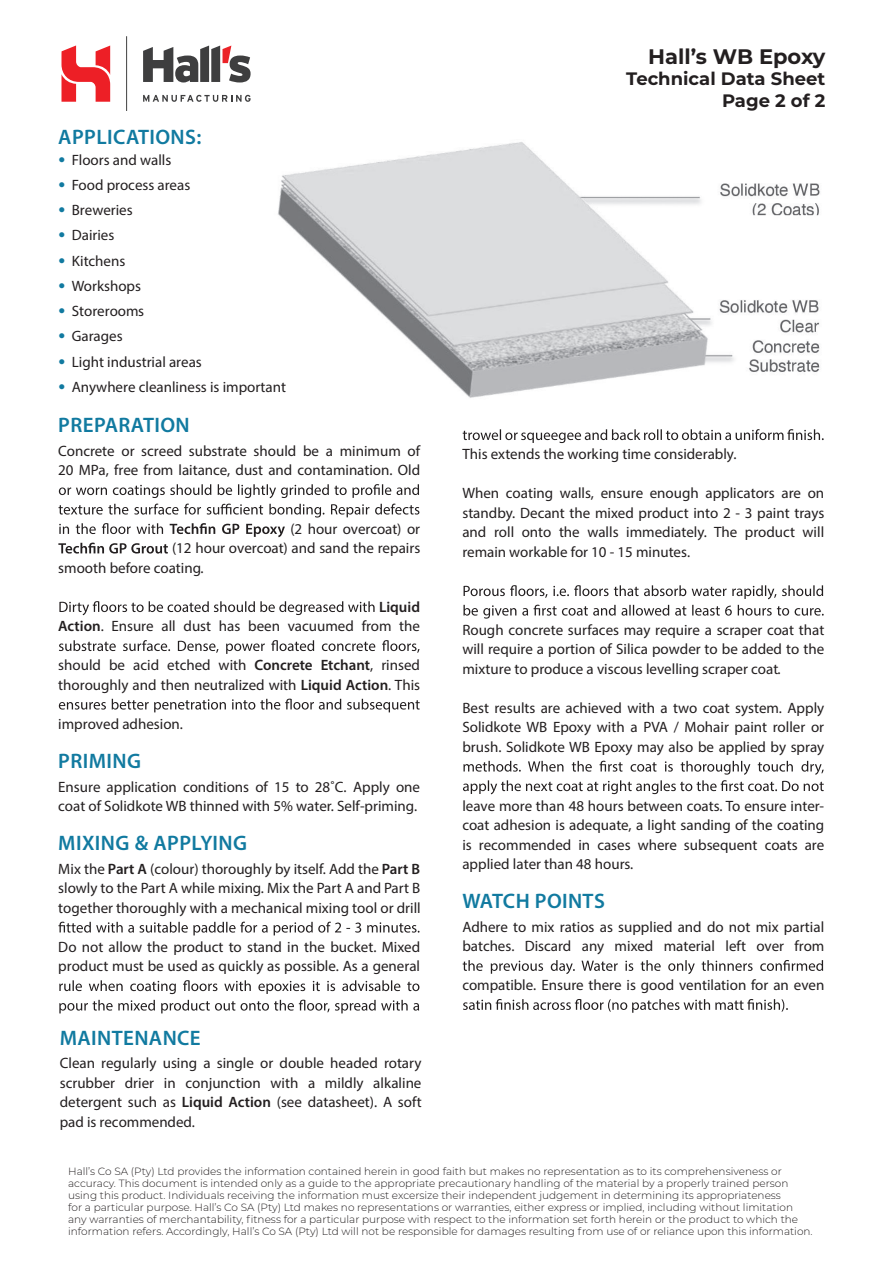
<style>
.page{position:relative;width:893px;height:1263px;background:#fff}
.page>*{position:absolute;margin:0;border:0;box-sizing:border-box;transform-origin:0 0}
.t1{font:600 21px "Myriad Pro";letter-spacing:.02em;color:#117aa0}
.t2{font:700 21px "Montserrat";color:#231f20}
.t3{font:700 18px/22px "Montserrat";color:#231f20;text-align:right}
.t4{font:15px/19.5px "Myriad Pro";color:#231f20;text-align:justify}
.t5{font:300 10.5px/12px "Montserrat";color:#231f20}
.s1{font-family:"Gotham";font-weight:900;color:#117aa0}
.s2{font-weight:600}
</style>
<div class="page">
<svg style="left:143px;top:46px;width:108px;height:37px"></svg>
<svg style="left:62px;top:45px;width:48px;height:57px"></svg>
<svg style="left:143px;top:95px;width:108px;height:7px"></svg>
<hr style="left:126px;top:36px;width:1px;height:75px;background:#414141">
<img style="left:278px;top:142px;width:542px;height:256px">
<svg style="left:59px;top:484px;width:360px;height:14px"></svg>
<svg style="left:59px;top:504px;width:360px;height:13px"></svg>
<svg style="left:59px;top:523px;width:104px;height:11px"></svg>
<svg style="left:170px;top:523px;width:115px;height:14px"></svg>
<svg style="left:58px;top:543px;width:110px;height:11px"></svg>
<svg style="left:59px;top:601px;width:316px;height:14px"></svg>
<svg style="left:59px;top:640px;width:361px;height:14px"></svg>
<svg style="left:59px;top:699px;width:361px;height:13px"></svg>
<svg style="left:58px;top:922px;width:361px;height:13px"></svg>
<svg style="left:59px;top:980px;width:360px;height:14px"></svg>
<svg style="left:59px;top:1000px;width:360px;height:13px"></svg>
<svg style="left:463px;top:429px;width:361px;height:14px"></svg>
<svg style="left:464px;top:585px;width:359px;height:14px"></svg>
<svg style="left:463px;top:605px;width:361px;height:14px"></svg>
<svg style="left:463px;top:761px;width:361px;height:33px"></svg>
<svg style="left:463px;top:960px;width:360px;height:14px"></svg>
<svg style="left:463px;top:999px;width:325px;height:14px"></svg>
<h1 class="t1" style="left:58px;top:123px;width:145px">APPLICATIONS:</h1>
<p class="t4" style="left:58px;top:150px;width:115px"><span class="s1">•</span> Floors and walls</p>
<p class="t4" style="left:58px;top:175px;width:134px"><span class="s1">•</span> Food process areas</p>
<p class="t4" style="left:58px;top:200px;width:76px"><span class="s1">•</span> Breweries</p>
<p class="t4" style="left:58px;top:225px;width:58px"><span class="s1">•</span> Dairies</p>
<p class="t4" style="left:58px;top:251px;width:69px"><span class="s1">•</span> Kitchens</p>
<p class="t4" style="left:58px;top:276px;width:84px"><span class="s1">•</span> Workshops</p>
<p class="t4" style="left:58px;top:301px;width:87px"><span class="s1">•</span> Storerooms</p>
<p class="t4" style="left:58px;top:326px;width:66px"><span class="s1">•</span> Garages</p>
<p class="t4" style="left:58px;top:352px;width:145px"><span class="s1">•</span> Light industrial areas</p>
<p class="t4" style="left:58px;top:377px;width:229px"><span class="s1">•</span> Anywhere cleanliness is important</p>
<h1 class="t1" style="left:58px;top:412px;width:133px">PREPARATION</h1>
<p class="t4" style="left:58px;top:441px;width:363px">Concrete or screed substrate should be a minimum of<br>20 MPa, free from laitance, dust and contamination. Old</p>
<p class="t4" style="left:290px;top:519px;width:131px">(2 hour overcoat) or</p>
<p class="t4" style="left:172px;top:538px;width:250px">(12 hour overcoat) and sand the repairs</p>
<p class="t4" style="left:58px;top:558px;width:147px">smooth before coating.</p>
<p class="t4" style="left:58px;top:597px;width:363px;text-align:right"><span class="s2">Liquid<br>Action</span>. Ensure all dust has been vacuumed from the</p>
<p class="t4" style="left:58px;top:655px;width:363px">should be acid etched with <span class="s2">Concrete Etchant</span>, rinsed thoroughly and then neutralized with <span class="s2">Liquid Action</span>. This</p>
<p class="t4" style="left:58px;top:714px;width:126px">improved adhesion.</p>
<h1 class="t1" style="left:58px;top:747px;width:84px">PRIMING</h1>
<p class="t4" style="left:58px;top:777px;width:363px">Ensure application conditions of 15 to 28˚C. Apply one coat of Solidkote WB thinned with 5% water. Self-priming.</p>
<h1 class="t1" style="left:58px;top:830px;width:190px">MIXING &amp; APPLYING</h1>
<p class="t4" style="left:58px;top:859px;width:364px">Mix the <span class="s2">Part A</span> (colour) thoroughly by itself. Add the <span class="s2">Part B </span>slowly to the Part A while mixing. Mix the Part A and Part B together thoroughly with a mechanical mixing tool or drill</p>
<p class="t4" style="left:58px;top:937px;width:363px">Do not allow the product to stand in the bucket. Mixed product must be used as quickly as possible. As a general</p>
<h1 class="t1" style="left:60px;top:1024px;width:142px">MAINTENANCE</h1>
<p class="t4" style="left:60px;top:1053px;width:363px">Clean regularly using a single or double headed rotary scrubber drier in conjunction with a mildly alkaline detergent such as <span class="s2">Liquid Action</span> (see datasheet). A soft pad is recommended.</p>
<h1 class="t2" style="left:648px;top:41px;width:179px">Hall’s WB Epoxy</h1>
<p class="t3" style="left:626px;top:67px;width:201px">Technical Data Sheet<br>Page 2 of 2</p>
<p class="t4" style="left:462px;top:444px;width:276px">This extends the working time considerably.</p>
<p class="t4" style="left:462px;top:483px;width:363px">When coating walls, ensure enough applicators are on standby. Decant the mixed product into 2 - 3 paint trays and roll onto the walls immediately. The product will remain workable for 10 - 15 minutes.</p>
<p class="t4" style="left:462px;top:620px;width:363px">Rough concrete surfaces may require a scraper coat that will require a portion of Silica powder to be added to the mixture to produce a viscous levelling scraper coat.</p>
<p class="t4" style="left:462px;top:698px;width:363px">Best results are achieved with a two coat system. Apply Solidkote WB Epoxy with a PVA / Mohair paint roller or brush. Solidkote WB Epoxy may also be applied by spray</p>
<p class="t4" style="left:462px;top:795px;width:363px">leave more than 48 hours between coats. To ensure inter&shy;coat adhesion is adequate, a light sanding of the coating is recommended in cases where subsequent coats are applied later than 48 hours.</p>
<h1 class="t1" style="left:462px;top:887px;width:144px">WATCH POINTS</h1>
<p class="t4" style="left:462px;top:917px;width:363px">Adhere to mix ratios as supplied and do not mix partial batches. Discard any mixed material left over from</p>
<p class="t4" style="left:462px;top:975px;width:363px">compatible. Ensure there is good ventilation for an even</p>
<p class="t5" style="left:68px;top:1165px;width:746px">Hall’s Co SA (Pty) Ltd provides the information contained herein in good faith but makes no representation as to its comprehensiveness or accuracy. This document is intended only as a guide to the appropriate precautionary handling of the material by a properly trained person using this product. Individuals receiving the information must excersize their independent judgement in determining its appropriateness<br>for a particular purpose. Hall’s Co SA (Pty) Ltd makes no representations or warranties, either express or implied, including without limitation any warranties of merchantability, fitness for a particular purpose with respect to the information set forth herein or the product to which the information refers. Accordingly, Hall’s Co SA (Pty) Ltd will not be responsible for damages resulting from use of or reliance upon this information.</p>
</div>
